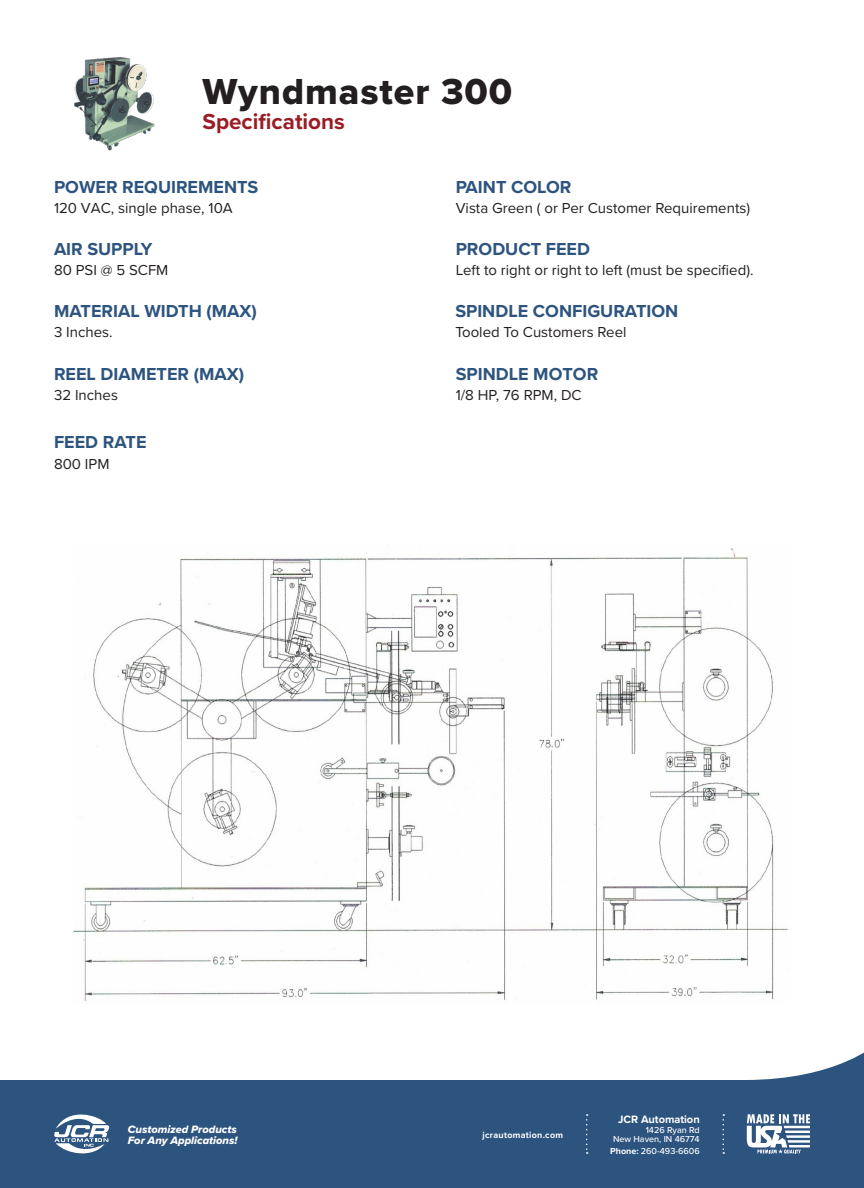
<style>
.page{position:relative;width:864px;height:1188px;background:#fff}
.page>*{position:absolute;margin:0;border:0;box-sizing:border-box;transform-origin:0 0}
.t1{font:37.5px "Proxima Nova Extrabld";letter-spacing:.025em;color:#231f20}
.t2{font:700 22.5px "Proxima Nova";color:#9a1d25}
.t3{font:700 18px "Proxima Nova";color:#2d547f}
.t4{font:15px "Proxima Nova";color:#231f20}
.t5{font:11.1px/10.4px "Proxima Nova Extrabld It";color:#fff}
.t6{font:700 11.1px "Proxima Nova";color:#fff}
.t7{font:500 9px/9px "Proxima Nova";color:#fff;text-align:right}
.t8{font:700 9px "Proxima Nova";letter-spacing:.03em;color:#fff}
.s1{font-weight:700}
</style>
<div class="page">
<svg style="left:0;top:1052px;width:864px;height:136px;fill:#2d547f"></svg>
<svg style="left:747px;top:1114px;width:63px;height:40px"></svg>
<svg style="left:54px;top:1114px;width:55px;height:40px"></svg>
<svg style="left:723px;top:1114px;width:1px;height:40px"></svg>
<svg style="left:586px;top:1114px;width:2px;height:40px"></svg>
<img style="left:74px;top:57px;width:81px;height:94px">
<img style="left:74px;top:545px;width:714px;height:457px">
<p class="t1" style="left:202px;top:64px;width:311px">Wyndmaster 300</p>
<p class="t2" style="left:202px;top:105px;width:144px">Specifications</p>
<p class="t3" style="left:54px;top:173px;width:206px">POWER REQUIREMENTS</p>
<p class="t4" style="left:54px;top:197px;width:180px">120 VAC, single phase, 10A</p>
<p class="t3" style="left:54px;top:236px;width:100px">AIR SUPPLY</p>
<p class="t4" style="left:54px;top:259px;width:116px">80 PSI @ 5 SCFM</p>
<p class="t3" style="left:54px;top:298px;width:204px">MATERIAL WIDTH (MAX)</p>
<p class="t4" style="left:54px;top:321px;width:60px">3 Inches.</p>
<p class="t3" style="left:54px;top:360px;width:192px">REEL DIAMETER (MAX)</p>
<p class="t4" style="left:54px;top:384px;width:66px">32 Inches</p>
<p class="t3" style="left:54px;top:429px;width:94px">FEED RATE</p>
<p class="t4" style="left:54px;top:452px;width:57px">800 IPM</p>
<p class="t3" style="left:456px;top:173px;width:117px">PAINT COLOR</p>
<p class="t4" style="left:456px;top:197px;width:296px">Vista Green ( or Per Customer Requirements)</p>
<p class="t3" style="left:456px;top:236px;width:136px">PRODUCT FEED</p>
<p class="t4" style="left:456px;top:259px;width:299px">Left to right or right to left (must be specified).</p>
<p class="t3" style="left:455px;top:298px;width:225px">SPINDLE CONFIGURATION</p>
<p class="t4" style="left:455px;top:321px;width:173px">Tooled To Customers Reel</p>
<p class="t3" style="left:456px;top:360px;width:144px">SPINDLE MOTOR</p>
<p class="t4" style="left:456px;top:384px;width:127px">1/8 HP, 76 RPM, DC</p>
<p class="t6" style="left:618px;top:1111px;width:83px">JCR Automation</p>
<p class="t7" style="left:610px;top:1146px;width:91px"><span class="s1">Phone:</span> 260-493-6606</p>
<p class="t5" style="left:128px;top:1124px;width:111px">Customized Products<br>For Any Applications!</p>
<p class="t7" style="left:613px;top:1125px;width:88px">1426 Ryan Rd<br>New Haven, IN 46774</p>
<p class="t8" style="left:483px;top:1128px;width:82px">jcrautomation.com</p>
</div>
